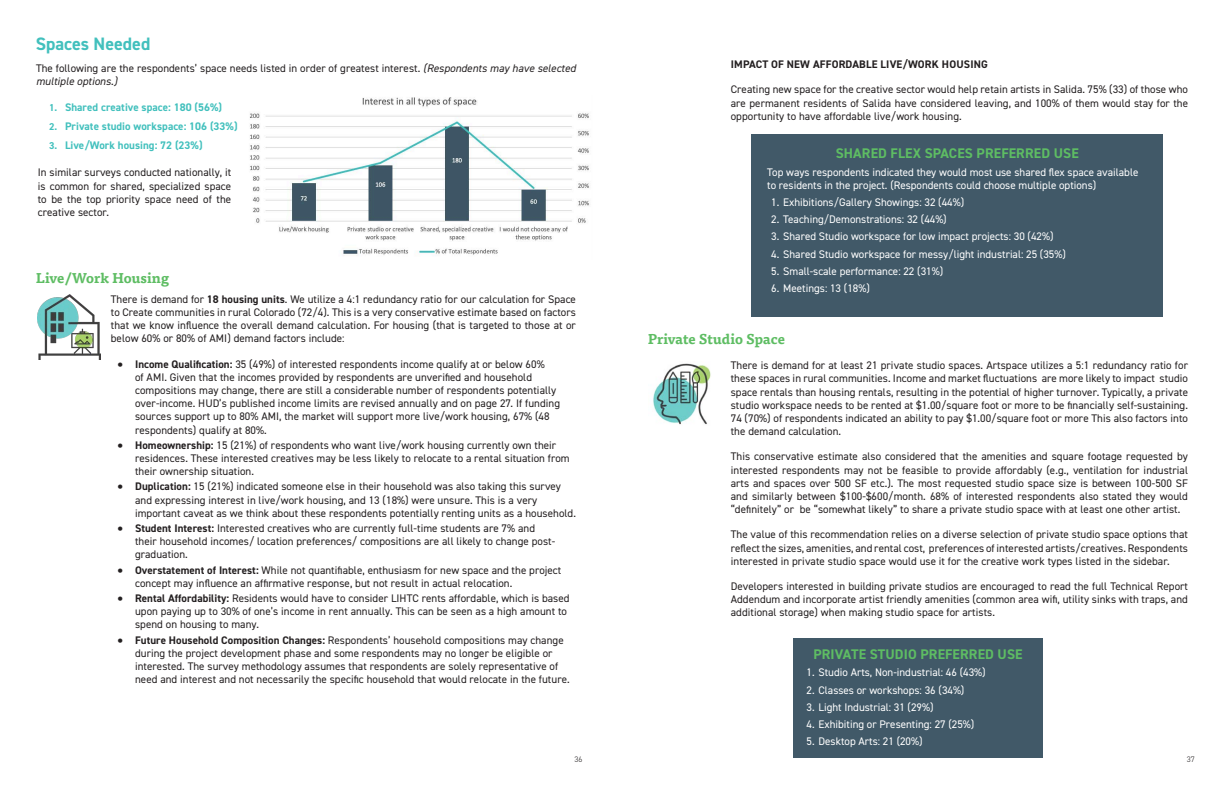
<style>
.page{position:relative;width:1224px;height:792px;background:#fff}
.page>*{position:absolute;margin:0;border:0;box-sizing:border-box;transform-origin:0 0}
.t1{font:700 18px "DIN2014";color:#42c0bd}
.Paragraph_Style_6{font:700 14px "DIN2014";letter-spacing:.01em;color:#5ebd63}
.t2{font:700 14px "Tisa Pro";color:#5ebd63}
.Bullet_style_2{font:11px/13.2px "DIN2014";letter-spacing:.005em;color:#231f20}
.Paragraph_Style_6-2{font:11px/13.2px "DIN2014";color:#fff}
.t3{font:700 11px "DIN2014";letter-spacing:.005em;color:#42c0bd}
.StandardBody{font:700 11px "DIN2014";letter-spacing:.015em;color:#231f20}
.t4{font:300 8px "DIN2014";color:#231f20}
.s1{font-style:italic}
.s2{font-size:10px}
.s3{font-weight:700}
.s4{font-family:"Helvetica Neue";font-size:10px}
</style>
<div class="page">
<img style="left:250px;top:97px;width:339px;height:159px">
<img style="left:38px;top:294px;width:63px;height:65px">
<img style="left:653px;top:363px;width:58px;height:62px">
<div style="left:752px;top:135px;width:411px;height:182px;background:#415968"></div>
<div style="left:793px;top:638px;width:250px;height:120px;background:#415968"></div>
<p class="t1" style="left:36px;top:32px;width:116px">Spaces Needed</p>
<p class="Bullet_style_2" style="left:36px;top:62px;width:541px">The following are the respondents’ space needs listed in order of greatest interest. <span class="s1">(Respondents may have selected multiple options.)</span></p>
<p class="t3" style="left:49px;top:100px;width:174px"><span class="s2">1.</span> Shared creative space: 180 (56%)</p>
<p class="t3" style="left:49px;top:119px;width:190px"><span class="s2">2.</span> Private studio workspace: 106 (33%)</p>
<p class="t3" style="left:49px;top:138px;width:155px"><span class="s2">3.</span> Live/Work housing: 72 (23%)</p>
<p class="Bullet_style_2" style="left:38px;top:166px;width:195px;text-align:justify">In similar surveys conducted nationally, it is common for shared, specialized space to be the top priority space need of the creative sector.</p>
<p class="t2" style="left:36px;top:266px;width:135px">Live/Work Housing</p>
<p class="Bullet_style_2" style="left:111px;top:292px;width:467px;text-align:justify">There is demand for <span class="s3">18 housing units</span>. We utilize a 4:1 redundancy ratio for our calculation for Space to Create communities in rural Colorado (72/4). This is a very conservative estimate based on factors that we know influence the overall demand calculation. For housing (that is targeted to those at or below 60% or 80% of AMI) demand factors include:</p>
<p class="Bullet_style_2" style="left:135px;top:357px;width:426px;text-indent:-18px"><span class="s4">●</span> <span class="s3">Income Qualification:</span> 35 (49%) of interested respondents income qualify at or below 60%<br>of AMI. Given that the incomes provided by respondents are unverified and household compositions may change, there are still a considerable number of respondents potentially over-income. HUD’s published income limits are revised annually and on page 27. If funding sources support up to 80% AMI, the market will support more live/work housing, 67% (48 respondents) qualify at 80%.</p>
<p class="Bullet_style_2" style="left:135px;top:438px;width:436px;text-indent:-18px"><span class="s4">●</span> <span class="s3">Homeownership:</span> 15 (21%) of respondents who want live/work housing currently own their residences. These interested creatives may be less likely to relocate to a rental situation from their ownership situation.</p>
<p class="Bullet_style_2" style="left:135px;top:480px;width:442px;text-indent:-18px"><span class="s4">●</span> <span class="s3">Duplication:</span> 15 (21%) indicated someone else in their household was also taking this survey and expressing interest in live/work housing, and 13 (18%) were unsure. This is a very important caveat as we think about these respondents potentially renting units as a household.</p>
<p class="Bullet_style_2" style="left:135px;top:521px;width:422px;text-indent:-18px"><span class="s4">●</span> <span class="s3">Student Interest:</span> Interested creatives who are currently full-time students are 7% and their household incomes/ location preferences/ compositions are all likely to change post&shy;graduation.</p>
<p class="Bullet_style_2" style="left:135px;top:563px;width:428px;text-indent:-18px"><span class="s4">●</span> <span class="s3">Overstatement of Interest:</span> While not quantifiable, enthusiasm for new space and the project concept may influence an affirmative response, but not result in actual relocation.</p>
<p class="Bullet_style_2" style="left:135px;top:591px;width:436px;text-indent:-18px"><span class="s4">●</span> <span class="s3">Rental Affordability:</span> Residents would have to consider LIHTC rents affordable, which is based upon paying up to 30% of one’s income in rent annually. This can be seen as a high amount to spend on housing to many.</p>
<p class="Bullet_style_2" style="left:135px;top:633px;width:436px;text-indent:-18px"><span class="s4">●</span> <span class="s3">Future Household Composition Changes:</span> Respondents’ household compositions may change during the project development phase and some respondents may no longer be eligible or interested. The survey methodology assumes that respondents are solely representative of need and interest and not necessarily the specific household that would relocate in the future.</p>
<p class="StandardBody" style="left:731px;top:57px;width:259px">IMPACT OF NEW AFFORDABLE LIVE/WORK HOUSING</p>
<p class="Bullet_style_2" style="left:731px;top:83px;width:459px;text-align:justify">Creating new space for the creative sector would help retain artists in Salida. 75% (33) of those who are permanent residents of Salida have considered leaving, and 100% of them would stay for the opportunity to have affordable live/work housing.</p>
<p class="Paragraph_Style_6" style="left:836px;top:144px;width:244px">SHARED FLEX SPACES PREFERRED USE</p>
<p class="Paragraph_Style_6-2" style="left:767px;top:165px;width:373px">Top ways respondents indicated they would most use shared flex space available to residents in the project. (Respondents could choose multiple options)</p>
<p class="Paragraph_Style_6-2" style="left:771px;top:195px;width:194px">1. Exhibitions/Gallery Showings: 32 (44%)</p>
<p class="Paragraph_Style_6-2" style="left:771px;top:213px;width:177px">2. Teaching/Demonstrations: 32 (44%)</p>
<p class="Paragraph_Style_6-2" style="left:771px;top:230px;width:284px">3. Shared Studio workspace for low impact projects: 30 (42%)</p>
<p class="Paragraph_Style_6-2" style="left:771px;top:247px;width:296px">4. Shared Studio workspace for messy/light industrial: 25 (35%)</p>
<p class="Paragraph_Style_6-2" style="left:771px;top:264px;width:173px">5. Small-scale performance: 22 (31%)</p>
<p class="Paragraph_Style_6-2" style="left:771px;top:281px;width:100px">6. Meetings: 13 (18%)</p>
<p class="t2" style="left:648px;top:328px;width:139px">Private Studio Space</p>
<p class="Bullet_style_2" style="left:731px;top:359px;width:459px;text-align:justify">There is demand for at least 21 private studio spaces. Artspace utilizes a 5:1 redundancy ratio for these spaces in rural communities. Income and market fluctuations are more likely to impact studio space rentals than housing rentals, resulting in the potential of higher turnover. Typically, a private studio workspace needs to be rented at $1.00/square foot or more to be financially self-sustaining.<br>74 (70%) of respondents indicated an ability to pay $1.00/square foot or more This also factors into the demand calculation.</p>
<p class="Bullet_style_2" style="left:731px;top:450px;width:459px;text-align:justify">This conservative estimate also considered that the amenities and square footage requested by interested respondents may not be feasible to provide affordably (e.g., ventilation for industrial arts and spaces over 500 SF etc.). The most requested studio space size is between 100-500 SF and similarly between $100-$600/month. 68% of interested respondents also stated they would “definitely” or be “somewhat likely” to share a private studio space with at least one other artist.</p>
<p class="Bullet_style_2" style="left:731px;top:528px;width:459px;text-align:justify">The value of this recommendation relies on a diverse selection of private studio space options that reflect the sizes, amenities, and rental cost, preferences of interested artists/creatives. Respondents interested in private studio space would use it for the creative work types listed in the sidebar.</p>
<p class="Bullet_style_2" style="left:731px;top:579px;width:459px;text-align:justify">Developers interested in building private studios are encouraged to read the full Technical Report Addendum and incorporate artist friendly amenities (common area wifi, utility sinks with traps, and additional storage) when making studio space for artists.</p>
<p class="Paragraph_Style_6" style="left:813px;top:645px;width:211px">PRIVATE STUDIO PREFERRED USE</p>
<p class="Paragraph_Style_6-2" style="left:807px;top:666px;width:181px">1. Studio Arts, Non-industrial: 46 (43%)</p>
<p class="Paragraph_Style_6-2" style="left:807px;top:683px;width:159px">2. Classes or workshops: 36 (34%)</p>
<p class="Paragraph_Style_6-2" style="left:807px;top:700px;width:129px">3. Light Industrial: 31 (29%)</p>
<p class="Paragraph_Style_6-2" style="left:807px;top:717px;width:169px">4. Exhibiting or Presenting: 27 (25%)</p>
<p class="Paragraph_Style_6-2" style="left:807px;top:735px;width:118px">5. Desktop Arts: 21 (20%)</p>
<p class="t4" style="left:575px;top:755px;width:9px">36</p>
<p class="t4" style="left:1187px;top:755px;width:9px">37</p>
</div>
